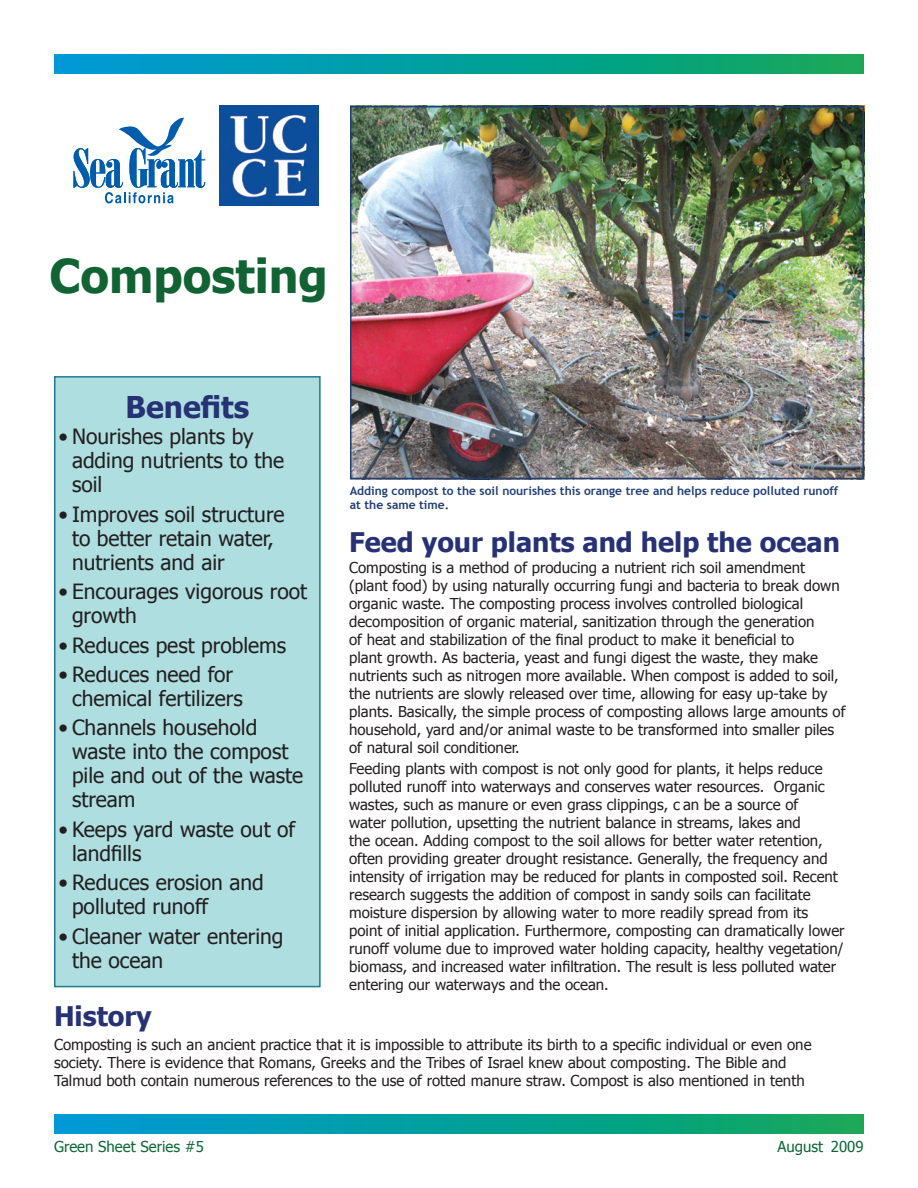
<style>
.page{position:relative;width:918px;height:1188px;background:#fff}
.page>*{position:absolute;margin:0;border:0;box-sizing:border-box;transform-origin:0 0}
.t1{font:700 46.5px "Tahoma";color:#116333}
.t2{font:700 30px "Tahoma";color:#263273}
.t3{font:700 27px "Tahoma";color:#263273}
.t4{font:21px/24px "Tahoma";color:#231f20}
.t5{font:15px/18px "Tahoma";color:#231f20}
.t6{font:15px "Tahoma";color:#0e6836}
.t7{font:700 12px/14.4px "Trebuchet MS";color:#1f3d77}
</style>
<div class="page">
<div style="left:54px;top:54px;width:810px;height:20px;background:linear-gradient(to right,#0099da,#10a75a)"></div>
<div style="left:54px;top:1114px;width:810px;height:20px;background:linear-gradient(to right,#0099da,#10a75a)"></div>
<div style="left:55px;top:377px;width:265px;height:610px;background:#aedee0"></div>
<div style="left:54px;top:376px;width:267px;height:611px;border:2px solid #1c7d90"></div>
<svg style="left:74px;top:117px;width:131px;height:86px"></svg>
<img style="left:219px;top:106px;width:100px;height:100px">
<img style="left:353px;top:109px;width:508px;height:367px">
<div style="left:350px;top:106px;width:514px;height:373px;border:2px solid #1f3d77"></div>
<h1 class="t1" style="left:50px;top:243px;width:280px">Composting</h1>
<h2 class="t2" style="left:125px;top:386px;width:125px">Benefits</h2>
<h3 class="t4" style="left:72px;top:424px;width:214px;text-indent:-14px">• Nourishes plants by adding nutrients to the soil</h3>
<h3 class="t4" style="left:72px;top:501px;width:214px;text-indent:-14px">• Improves soil structure to better retain water, nutrients and air</h3>
<h3 class="t4" style="left:72px;top:579px;width:237px;text-indent:-14px">• Encourages vigorous root growth</h3>
<h3 class="t4" style="left:58px;top:632px;width:229px">• Reduces pest problems</h3>
<h3 class="t4" style="left:72px;top:661px;width:172px;text-indent:-14px">• Reduces need for chemical fertilizers</h3>
<h3 class="t4" style="left:72px;top:715px;width:233px;text-indent:-14px">• Channels household waste into the compost pile and out of the waste stream</h3>
<h3 class="t4" style="left:72px;top:816px;width:225px;text-indent:-14px">• Keeps yard waste out of landfills</h3>
<h3 class="t4" style="left:72px;top:870px;width:193px;text-indent:-14px">• Reduces erosion and polluted runoff</h3>
<h3 class="t4" style="left:72px;top:923px;width:213px;text-indent:-14px">• Cleaner water entering the ocean</h3>
<p class="t7" style="left:350px;top:483px;width:490px">Adding compost to the soil nourishes this orange tree and helps reduce polluted runoff at the same time.</p>
<h3 class="t3" style="left:349px;top:523px;width:492px">Feed your plants and help the ocean</h3>
<p class="t5" style="left:349px;top:558px;width:498px">Composting is a method of producing a nutrient rich soil amendment (plant food) by using naturally occurring fungi and bacteria to break down organic waste. The composting process involves controlled biological decomposition of organic material, sanitization through the generation<br>of heat and stabilization of the final product to make it beneficial to<br>plant growth. As bacteria, yeast and fungi digest the waste, they make nutrients such as nitrogen more available. When compost is added to soil, the nutrients are slowly released over time, allowing for easy up-take by plants. Basically, the simple process of composting allows large amounts of household, yard and/or animal waste to be transformed into smaller piles of natural soil conditioner.</p>
<p class="t5" style="left:349px;top:759px;width:497px">Feeding plants with compost is not only good for plants, it helps reduce polluted runoff into waterways and conserves water resources. Organic wastes, such as manure or even grass clippings, c an be a source of<br>water pollution, upsetting the nutrient balance in streams, lakes and<br>the ocean. Adding compost to the soil allows for better water retention, often providing greater drought resistance. Generally, the frequency and intensity of irrigation may be reduced for plants in composted soil. Recent research suggests the addition of compost in sandy soils can facilitate moisture dispersion by allowing water to more readily spread from its point of initial application. Furthermore, composting can dramatically lower runoff volume due to improved water holding capacity, healthy vegetation/ biomass, and increased water infiltration. The result is less polluted water entering our waterways and the ocean.</p>
<h3 class="t3" style="left:54px;top:997px;width:99px">History</h3>
<p class="t5" style="left:54px;top:1035px;width:759px">Composting is such an ancient practice that it is impossible to attribute its birth to a specific individual or even one society. There is evidence that Romans, Greeks and the Tribes of Israel knew about composting. The Bible and<br>Talmud both contain numerous references to the use of rotted manure straw. Compost is also mentioned in tenth</p>
<p class="t6" style="left:54px;top:1136px;width:151px">Green Sheet Series #5</p>
<p class="t6" style="left:778px;top:1136px;width:88px">August 2009</p>
</div>
